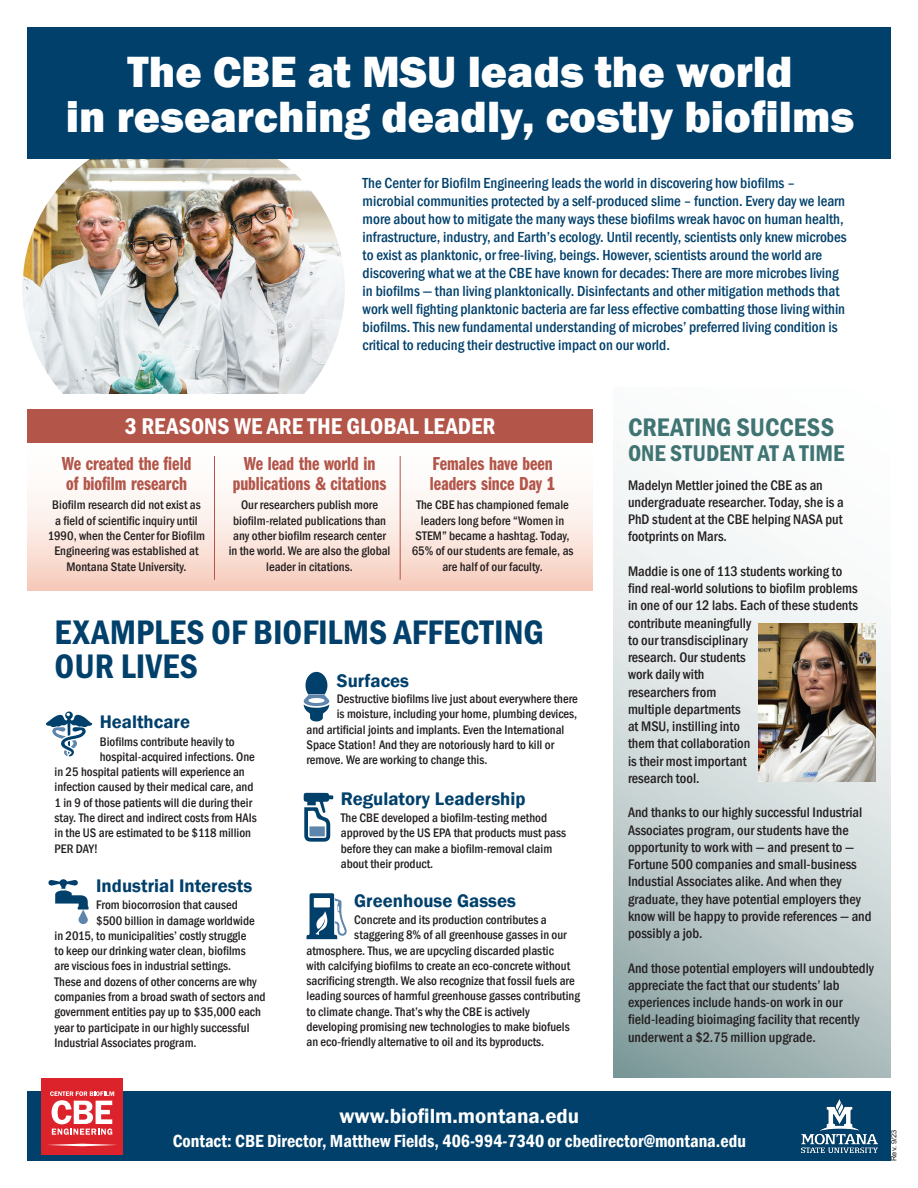
<style>
.page{position:relative;width:918px;height:1188px;background:#fff}
.page>*{position:absolute;margin:0;border:0;box-sizing:border-box;transform-origin:0 0}
.t1{font:800 45px/45px "Franklin Gothic";color:#fff;text-align:center}
.Subheads{font:35.25px/34.5px "Franklin Gothic URW Con Dem";color:#00406b}
.Subheads-2{font:26.4px "Franklin Gothic URW Con Dem";color:#3f7472}
.Subheads-3{font:23.55px "Franklin Gothic URW Con Dem";color:#fff}
.Subheads-4{font:23.55px "Franklin Gothic URW Con Dem";color:#3f7472}
.t2{font:600 21px "Franklin Gothic";color:#fff}
.Subheads-5{font:19.5px/19.5px "Franklin Gothic URW Com Dem";color:#b35549}
.t3{font:600 18.75px "Franklin Gothic";color:#00406b}
.t4{font:600 condensed 18px "Franklin Gothic";color:#fff}
.t5{font:500 condensed 15px/18px "Franklin Gothic";color:#00406b}
.t6{font:500 condensed 14.25px/17.2px "Franklin Gothic";color:#231f20}
.t7{font:500 condensed 12.75px/15.3px "Franklin Gothic";color:#231f20;text-align:center}
.t8{font:7.5px "Arial";color:#231f20}
</style>
<div class="page">
<img style="left:22px;top:158px;width:323px;height:236px">
<div style="left:27px;top:27px;width:864px;height:131px;background:#00406b"></div>
<div style="left:27px;top:1091px;width:864px;height:70px;background:#00406b"></div>
<img style="left:801px;top:1099px;width:77px;height:54px">
<svg style="left:613px;top:455px;width:277px;height:623px"></svg>
<img style="left:758px;top:623px;width:118px;height:158px">
<svg style="left:27px;top:442px;width:565px;height:149px"></svg>
<div style="left:27px;top:409px;width:566px;height:33px;background:#b35549"></div>
<hr style="left:214px;top:456px;width:1px;height:124px;background:#b35549">
<hr style="left:400px;top:456px;width:1px;height:124px;background:#b35549">
<svg style="left:304px;top:672px;width:25px;height:50px"></svg>
<svg style="left:46px;top:711px;width:46px;height:45px"></svg>
<svg style="left:304px;top:793px;width:29px;height:49px"></svg>
<div style="left:41px;top:1078px;width:82px;height:77px;background:#dc222b"></div>
<svg style="left:50px;top:1091px;width:64px;height:44px"></svg>
<svg style="left:47px;top:1144px;width:70px;height:2px"></svg>
<svg style="left:306px;top:893px;width:41px;height:46px"></svg>
<svg style="left:48px;top:879px;width:41px;height:45px"></svg>
<p class="t1" style="left:66px;top:49px;width:790px">The CBE at MSU leads the world<br>in researching deadly, costly biofilms</p>
<p class="t5" style="left:363px;top:174px;width:486px">The Center for Biofilm Engineering leads the world in discovering how biofilms – microbial communities protected by a self-produced slime – function. Every day we learn more about how to mitigate the many ways these biofilms wreak havoc on human health, infrastructure, industry, and Earth’s ecology. Until recently, scientists only knew microbes to exist as planktonic, or free-living, beings. However, scientists around the world are discovering what we at the CBE have known for decades: There are more microbes living in biofilms — than living planktonically. Disinfectants and other mitigation methods that work well fighting planktonic bacteria are far less effective combatting those living within biofilms. This new fundamental understanding of microbes’ preferred living condition is critical to reducing their destructive impact on our world.</p>
<p class="Subheads-3" style="left:125px;top:411px;width:372px">3 REASONS WE ARE THE GLOBAL LEADER</p>
<p class="Subheads-5" style="left:62px;top:453px;width:131px">We created the field of biofilm research</p>
<p class="t7" style="left:48px;top:497px;width:159px">Biofilm research did not exist as a field of scientific inquiry until<br>1990, when the Center for Biofilm<br>Engineering was established at<br>Montana State University.</p>
<p class="Subheads-5" style="left:233px;top:453px;width:155px;text-align:center">We lead the world in publications &amp; citations</p>
<p class="t7" style="left:229px;top:497px;width:163px">Our researchers publish more biofilm-related publications than any other biofilm research center in the world. We are also the global leader in citations.</p>
<p class="Subheads-5" style="left:430px;top:453px;width:127px">Females have been leaders since Day 1</p>
<p class="t7" style="left:412px;top:497px;width:163px">The CBE has championed female leaders long before “Women in<br>STEM” became a hashtag. Today,<br>65% of our students are female, as are half of our faculty.</p>
<p class="Subheads" style="left:55px;top:613px;width:491px">EXAMPLES OF BIOFILMS AFFECTING<br>OUR LIVES</p>
<p class="t7" style="left:337px;top:691px;width:243px">Destructive biofilms live just about everywhere there</p>
<p class="t7" style="left:337px;top:706px;width:242px">is moisture, including your home, plumbing devices,</p>
<p class="t7" style="left:307px;top:722px;width:259px">and artificial joints and implants. Even the International</p>
<p class="t7" style="left:307px;top:737px;width:249px">Space Station! And they are notoriously hard to kill or</p>
<p class="t7" style="left:307px;top:752px;width:183px">remove. We are working to change this.</p>
<p class="t3" style="left:337px;top:669px;width:74px">Surfaces</p>
<p class="t3" style="left:100px;top:710px;width:92px">Healthcare</p>
<p class="t7" style="left:100px;top:734px;width:137px">Biofilms contribute heavily to</p>
<p class="t7" style="left:100px;top:749px;width:157px">hospital-acquired infections. One</p>
<p class="t7" style="left:55px;top:764px;width:192px">in 25 hospital patients will experience an</p>
<p class="t7" style="left:55px;top:779px;width:201px">infection caused by their medical care, and</p>
<p class="t7" style="left:55px;top:795px;width:199px">1 in 9 of those patients will die during their</p>
<p class="t7" style="left:55px;top:810px;width:204px">stay. The direct and indirect costs from HAIs</p>
<p class="t7" style="left:55px;top:825px;width:198px">in the US are estimated to be $118 million</p>
<p class="t7" style="left:55px;top:841px;width:45px">PER DAY!</p>
<p class="t3" style="left:341px;top:787px;width:186px">Regulatory Leadership</p>
<p class="t7" style="left:341px;top:810px;width:227px;text-align:left">The CBE developed a biofilm-testing method approved by the US EPA that products must pass before they can make a biofilm-removal claim about their product.</p>
<p class="t3" style="left:96px;top:875px;width:158px">Industrial Interests</p>
<p class="t7" style="left:96px;top:897px;width:143px">From biocorrosion that caused</p>
<p class="t7" style="left:96px;top:913px;width:160px">$500 billion in damage worldwide</p>
<p class="t7" style="left:55px;top:928px;width:193px">in 2015, to municipalities’ costly struggle</p>
<p class="t7" style="left:55px;top:943px;width:193px">to keep our drinking water clean, biofilms</p>
<p class="t7" style="left:55px;top:958px;width:178px">are viscious foes in industrial settings.</p>
<p class="t7" style="left:55px;top:974px;width:204px">These and dozens of other concerns are why</p>
<p class="t7" style="left:55px;top:989px;width:213px">companies from a broad swath of sectors and</p>
<p class="t7" style="left:55px;top:1004px;width:208px">government entities pay up to $35,000 each</p>
<p class="t7" style="left:55px;top:1020px;width:196px">year to participate in our highly successful</p>
<p class="t7" style="left:55px;top:1035px;width:144px">Industrial Associates program.</p>
<p class="t3" style="left:354px;top:889px;width:163px">Greenhouse Gasses</p>
<p class="t7" style="left:354px;top:912px;width:194px">Concrete and its production contributes a</p>
<p class="t7" style="left:354px;top:927px;width:214px">staggering 8% of all greenhouse gasses in our</p>
<p class="t7" style="left:307px;top:943px;width:249px">atmosphere. Thus, we are upcycling discarded plastic</p>
<p class="t7" style="left:307px;top:958px;width:265px">with calcifying biofilms to create an eco-concrete without</p>
<p class="t7" style="left:307px;top:973px;width:270px">sacrificing strength. We also recognize that fossil fuels are</p>
<p class="t7" style="left:307px;top:988px;width:275px">leading sources of harmful greenhouse gasses contributing</p>
<p class="t7" style="left:307px;top:1004px;width:225px">to climate change. That’s why the CBE is actively</p>
<p class="t7" style="left:307px;top:1019px;width:265px">developing promising new technologies to make biofuels</p>
<p class="t7" style="left:307px;top:1034px;width:239px">an eco-friendly alternative to oil and its byproducts.</p>
<p class="Subheads-2" style="left:628px;top:409px;width:208px">CREATING SUCCESS</p>
<p class="Subheads-4" style="left:628px;top:437px;width:218px">ONE STUDENT AT A TIME</p>
<p class="t6" style="left:628px;top:476px;width:217px">Madelyn Mettler joined the CBE as an undergraduate researcher. Today, she is a PhD student at the CBE helping NASA put footprints on Mars.</p>
<p class="t6" style="left:628px;top:562px;width:231px">Maddie is one of 113 students working to find real-world solutions to biofilm problems in one of our 12 labs. Each of these students contribute meaningfully<br>to our transdisciplinary<br>research. Our students<br>work daily with<br>researchers from<br>multiple departments<br>at MSU, instilling into<br>them that collaboration<br>is their most important<br>research tool.</p>
<p class="t6" style="left:628px;top:804px;width:245px">And thanks to our highly successful Industrial Associates program, our students have the opportunity to work with — and present to — Fortune 500 companies and small-business Industial Associates alike. And when they graduate, they have potential employers they know will be happy to provide references — and possibly a job.</p>
<p class="t6" style="left:628px;top:959px;width:247px">And those potential employers will undoubtedly appreciate the fact that our students’ lab experiences include hands-on work in our field-leading bioimaging facility that recently underwent a $2.75 million upgrade.</p>
<p class="t2" style="left:339px;top:1103px;width:241px">www.biofilm.montana.edu</p>
<p class="t4" style="left:173px;top:1129px;width:575px">Contact: CBE Director, Matthew Fields, 406-994-7340 or cbedirector@montana.edu</p>
<p class="t8" style="left:889px;top:1161px;width:33px;rotate:-90deg">Rev. 9/23</p>
</div>
